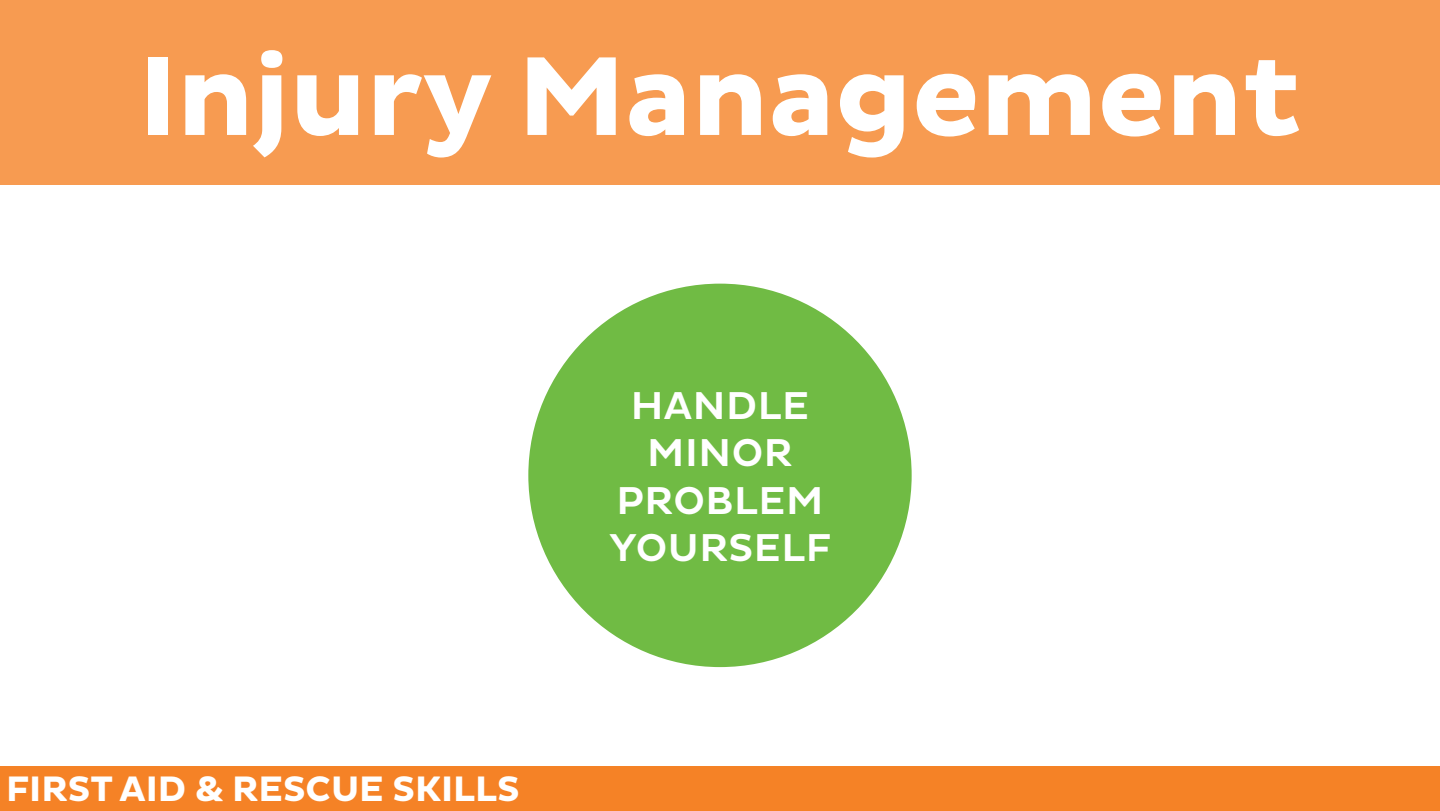
<style>
.page{position:relative;width:1440px;height:811px;background:#fff}
.page>*{position:absolute;margin:0;border:0;box-sizing:border-box;transform-origin:0 0}
.t1{font:700 114px "Pluto Sans";color:#fff}
.t2{font:500 39.6px/47.4px "Pluto Sans";letter-spacing:.015em;color:#fff;text-align:center}
.t3{font:700 36px "Pluto Sans";color:#fff}
</style>
<div class="page">
<div style="left:528px;top:284px;width:384px;height:383px;background:#70bb44;border-radius:50%"></div>
<div style="left:0;top:0;width:1440px;height:184px;background:#f79b51"></div>
<div style="left:0;top:766px;width:1440px;height:45px;background:#f58226"></div>
<p class="t1" style="left:139px;top:31px;width:1164px">Injury Management</p>
<p class="t3" style="left:6px;top:768px;width:515px">FIRST AID &amp; RESCUE SKILLS</p>
<p class="t2" style="left:609px;top:383px;width:223px">HANDLE<br>MINOR<br>PROBLEM<br>YOURSELF</p>
</div>
